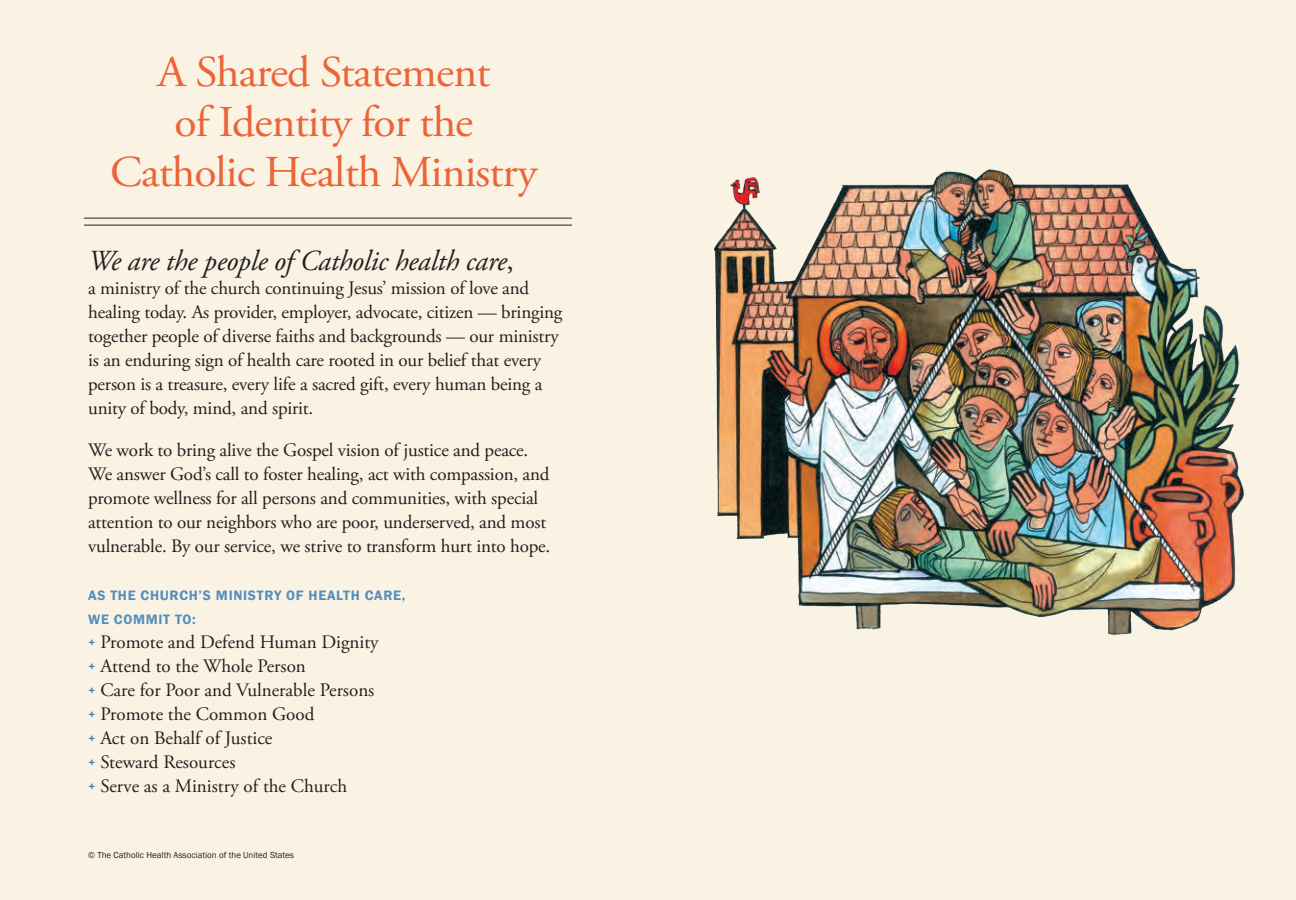
<style>
.page{position:relative;width:1296px;height:900px;background:#fff}
.page>*{position:absolute;margin:0;border:0;box-sizing:border-box;transform-origin:0 0}
.t1{font:44px/50px "Adobe Garamond Pro";letter-spacing:-.02em;color:#eb6538;text-align:center;scale:1.04 1}
.t2{font:italic 29px "Adobe Garamond Pro";letter-spacing:-.01em;color:#231f20}
.t3{font:19px/24px "Adobe Garamond Pro";letter-spacing:-.01em;color:#231f20}
.t4{font:14px/24px "Franklin Gothic Demi";letter-spacing:.05em;color:#558ebd}
.t5{font:9px "Franklin Gothic";color:#231f20}
.s1{font-style:normal}
.s2{color:#378ac9}
</style>
<div class="page">
<div style="left:0;top:0;width:648px;height:900px;background:#faf3e4"></div>
<div style="left:648px;top:0;width:648px;height:900px;background:#faf3e4"></div>
<img style="left:714px;top:169px;width:530px;height:466px">
<hr style="left:84px;top:225px;width:488px;height:1px;background:#231f20">
<hr style="left:84px;top:218px;width:488px;height:1px;background:#231f20">
<h1 class="t1" style="left:110px;top:48px;width:412px">A Shared Statement<br>of Identity for the<br>Catholic Health Ministry</h1>
<h2 class="t2" style="left:88px;top:243px;width:427px">We are the people of Catholic health care<span class="s1">,</span></h2>
<p class="t3" style="left:88px;top:277px;width:476px">a ministry of the church continuing Jesus’ mission of love and healing today. As provider, employer, advocate, citizen — bringing together people of diverse faiths and backgrounds — our ministry is an enduring sign of health care rooted in our belief that every person is a treasure, every life a sacred gift, every human being a unity of body, mind, and spirit.</p>
<p class="t3" style="left:88px;top:439px;width:464px">We work to bring alive the Gospel vision of justice and peace.<br>We answer God’s call to foster healing, act with compassion, and promote wellness for all persons and communities, with special attention to our neighbors who are poor, underserved, and most vulnerable. By our service, we strive to transform hurt into hope.</p>
<p class="t4" style="left:88px;top:583px;width:319px">AS THE CHURCH’S MINISTRY OF HEALTH CARE,<br>WE COMMIT TO:</p>
<p class="t3" style="left:88px;top:631px;width:292px"><span class="s2">❖</span> Promote and Defend Human Dignity</p>
<p class="t3" style="left:88px;top:655px;width:219px"><span class="s2">❖</span> Attend to the Whole Person</p>
<p class="t3" style="left:88px;top:679px;width:288px"><span class="s2">❖</span> Care for Poor and Vulnerable Persons</p>
<p class="t3" style="left:88px;top:703px;width:228px"><span class="s2">❖</span> Promote the Common Good</p>
<p class="t3" style="left:88px;top:727px;width:186px"><span class="s2">❖</span> Act on Behalf of Justice</p>
<p class="t3" style="left:88px;top:751px;width:149px"><span class="s2">❖</span> Steward Resources</p>
<p class="t3" style="left:88px;top:775px;width:261px"><span class="s2">❖</span> Serve as a Ministry of the Church</p>
<p class="t5" style="left:88px;top:849px;width:207px">© The Catholic Health Association of the United States</p>
</div>
